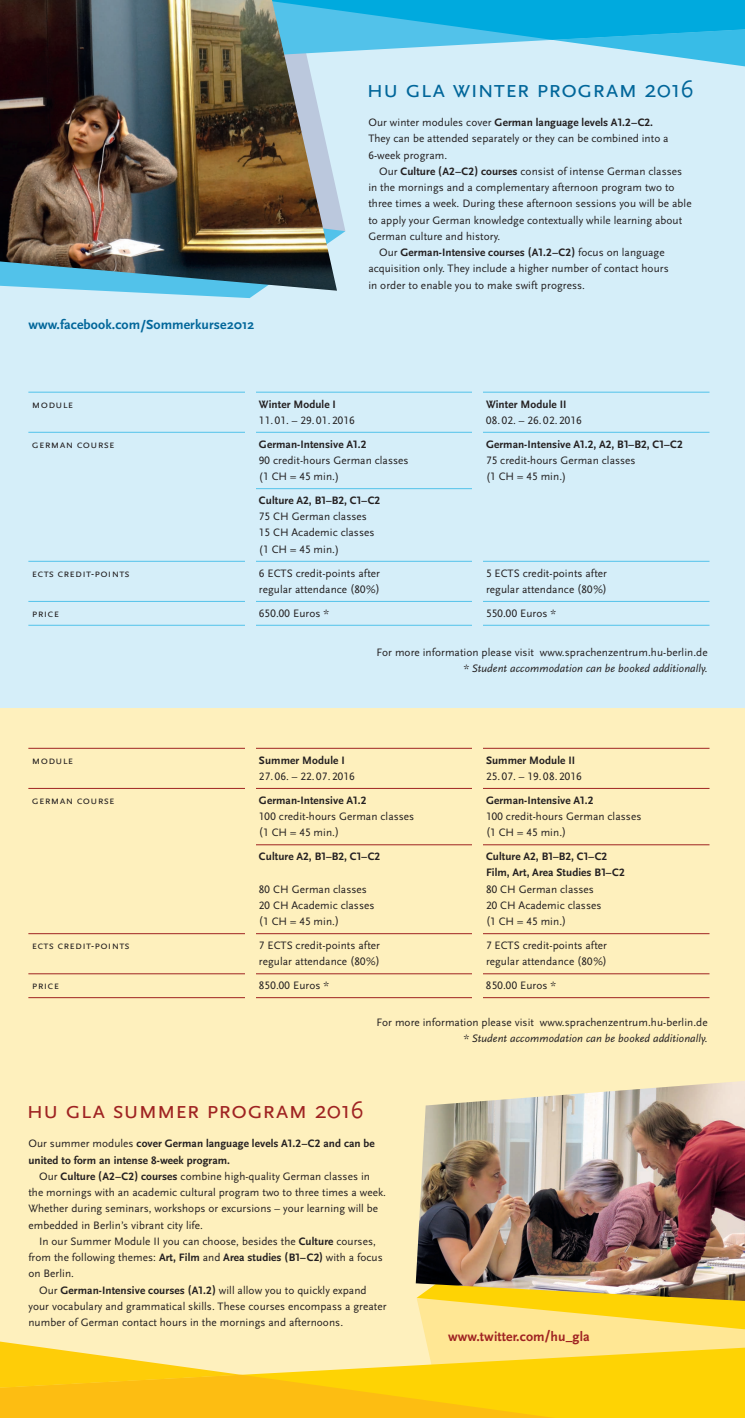
<style>
.page{position:relative;width:745px;height:1418px;background:#fff}
.page>*{position:absolute;margin:0;border:0;box-sizing:border-box;transform-origin:0 0}
.t1{font:25px "Scala Sans Pro";letter-spacing:-.01em;color:#01669a}
.t2{font:25px "Scala Sans Pro";letter-spacing:-.015em;color:#9f2322}
.t3{font:700 13.75px "Scala Sans Pro";letter-spacing:.005em;color:#01669a}
.t4{font:700 13.75px "Scala Sans Pro";letter-spacing:.005em;color:#9f2322}
.t5{font:11.25px/16.2px "Scala Sans Pro";letter-spacing:.005em;color:#231f20}
.t6{font:700 11.25px/16.2px "Scala Sans Pro";letter-spacing:.005em;color:#231f20}
.t7{font:italic 11.25px "Scala Sans Pro";letter-spacing:.005em;color:#231f20}
.t8{font:11.25px "Scala Sans Pro";letter-spacing:.025em;color:#231f20}
.s1{font-weight:700}
.s2{font-weight:400}
</style>
<div class="page">
<div style="left:0;top:0;width:744px;height:709px;background:#d5eef9"></div>
<div style="left:0;top:708px;width:744px;height:709px;background:#fef0bd"></div>
<svg style="left:107px;top:194px;width:238px;height:104px"></svg>
<hr style="left:28px;top:392px;width:227px;height:1px;background:#52c2ea">
<hr style="left:255px;top:392px;width:227px;height:1px;background:#52c2ea">
<hr style="left:482px;top:392px;width:227px;height:1px;background:#52c2ea">
<hr style="left:28px;top:432px;width:227px;height:1px;background:#52c2ea">
<hr style="left:255px;top:432px;width:227px;height:1px;background:#52c2ea">
<hr style="left:255px;top:488px;width:227px;height:1px;background:#52c2ea">
<hr style="left:28px;top:561px;width:227px;height:1px;background:#52c2ea">
<hr style="left:255px;top:561px;width:227px;height:1px;background:#52c2ea">
<hr style="left:482px;top:561px;width:227px;height:1px;background:#52c2ea">
<hr style="left:28px;top:601px;width:227px;height:1px;background:#52c2ea">
<hr style="left:255px;top:601px;width:227px;height:1px;background:#52c2ea">
<hr style="left:482px;top:601px;width:227px;height:1px;background:#52c2ea">
<hr style="left:28px;top:625px;width:227px;height:1px;background:#52c2ea">
<hr style="left:255px;top:625px;width:227px;height:1px;background:#52c2ea">
<hr style="left:482px;top:625px;width:227px;height:1px;background:#52c2ea">
<hr style="left:482px;top:432px;width:227px;height:1px;background:#52c2ea">
<div style="left:244px;top:375px;width:11px;height:278px;background:#d5eef9"></div>
<div style="left:471px;top:377px;width:11px;height:278px;background:#d5eef9"></div>
<hr style="left:28px;top:933px;width:227px;height:1px;background:#9f2322">
<hr style="left:255px;top:933px;width:227px;height:1px;background:#9f2322">
<hr style="left:482px;top:933px;width:227px;height:1px;background:#9f2322">
<hr style="left:28px;top:973px;width:227px;height:1px;background:#9f2322">
<hr style="left:255px;top:973px;width:227px;height:1px;background:#9f2322">
<hr style="left:482px;top:973px;width:227px;height:1px;background:#9f2322">
<hr style="left:28px;top:997px;width:227px;height:1px;background:#9f2322">
<hr style="left:255px;top:997px;width:227px;height:1px;background:#9f2322">
<hr style="left:482px;top:997px;width:227px;height:1px;background:#9f2322">
<hr style="left:255px;top:844px;width:227px;height:1px;background:#9f2322">
<hr style="left:482px;top:844px;width:227px;height:1px;background:#9f2322">
<hr style="left:28px;top:748px;width:227px;height:1px;background:#9f2322">
<hr style="left:255px;top:748px;width:227px;height:1px;background:#9f2322">
<hr style="left:482px;top:748px;width:227px;height:1px;background:#9f2322">
<hr style="left:255px;top:788px;width:227px;height:1px;background:#9f2322">
<hr style="left:482px;top:788px;width:227px;height:1px;background:#9f2322">
<hr style="left:28px;top:788px;width:227px;height:1px;background:#9f2322">
<div style="left:244px;top:729px;width:11px;height:278px;background:#fef0bd"></div>
<div style="left:471px;top:732px;width:11px;height:278px;background:#fef0bd"></div>
<svg style="left:337px;top:0;width:407px;height:66px"></svg>
<img style="left:0;top:0;width:337px;height:291px">
<div style="left:423px;top:1329px;width:321px;height:18px;background:#ffe794"></div>
<svg style="left:417px;top:1300px;width:327px;height:29px;background:#fedd50"></svg>
<img style="left:415px;top:1081px;width:329px;height:219px">
<svg style="left:554px;top:1347px;width:190px;height:70px;background:#fed410"></svg>
<svg style="left:0;top:1341px;width:554px;height:76px"></svg>
<h1 class="t1" style="left:366px;top:74px;width:328px">hu gla winter program 2016</h1>
<p class="t3" style="left:28px;top:316px;width:227px">www.facebook.com/Sommerkurse 2012</p>
<p class="t5" style="left:368px;top:114px;width:301px">Our winter modules cover <span class="s1">German language levels A1.2 – C2.<br></span>They can be attended separately or they can be combined into a<br>6-week program.</p>
<p class="t5" style="left:379px;top:163px;width:304px">Our <span class="s1">Culture ( A2 – C2 ) courses</span> consist of intense German classes</p>
<p class="t5" style="left:368px;top:179px;width:307px">in the mornings and a complementary afternoon program two to</p>
<p class="t5" style="left:368px;top:196px;width:324px">three times a week. During these afternoon sessions you will be able</p>
<p class="t5" style="left:368px;top:212px;width:315px">to apply your German knowledge contextually while learning about</p>
<p class="t5" style="left:368px;top:228px;width:133px">German culture and history.</p>
<p class="t6" style="left:379px;top:244px;width:287px"><span class="s2">Our</span> German-Intensive courses ( A1.2 – C2 ) <span class="s2">focus on language</span></p>
<p class="t5" style="left:368px;top:261px;width:302px">acquisition only. They include a higher number of contact hours</p>
<p class="t5" style="left:368px;top:277px;width:218px">in order to enable you to make swift progress.</p>
<p class="t5" style="left:32px;top:396px;width:43px">module</p>
<p class="t6" style="left:259px;top:396px;width:78px">Winter Module I</p>
<p class="t5" style="left:259px;top:412px;width:97px">11. 01. – 29. 01. 2016</p>
<p class="t6" style="left:485px;top:396px;width:82px">Winter Module II</p>
<p class="t5" style="left:485px;top:412px;width:97px">08. 02. – 26. 02. 2016</p>
<p class="t8" style="left:32px;top:437px;width:84px">german course</p>
<p class="t6" style="left:259px;top:436px;width:109px">German-Intensive A1.2</p>
<p class="t5" style="left:259px;top:452px;width:151px">90 credit-hours German classes (1 CH = 45 min.)</p>
<p class="t6" style="left:259px;top:492px;width:123px">Culture A2, B1–B2, C1– C2</p>
<p class="t5" style="left:259px;top:508px;width:117px">75 CH German classes<br>15 CH Academic classes (1 CH = 45 min.)</p>
<p class="t6" style="left:485px;top:436px;width:198px">German-Intensive A1.2, A2, B1–B2, C1– C2</p>
<p class="t5" style="left:485px;top:452px;width:151px">75 credit-hours German classes (1 CH = 45 min.)</p>
<p class="t8" style="left:32px;top:566px;width:99px">ects credit-points</p>
<p class="t5" style="left:259px;top:565px;width:122px">6 ECTS credit-points after regular attendance (80 %)</p>
<p class="t5" style="left:485px;top:565px;width:122px">5 ECTS credit-points after regular attendance (80 %)</p>
<p class="t5" style="left:32px;top:605px;width:29px">price</p>
<p class="t5" style="left:259px;top:605px;width:72px">650.00 Euros *</p>
<p class="t5" style="left:485px;top:605px;width:72px">550.00 Euros *</p>
<p class="t5" style="left:376px;top:644px;width:332px">For more information please visit www.sprachenzentrum.hu-berlin.de</p>
<p class="t7" style="left:463px;top:662px;width:246px">* Student accommodation can be booked additionally.</p>
<p class="t5" style="left:32px;top:752px;width:43px">module</p>
<p class="t6" style="left:259px;top:752px;width:87px">Summer Module I</p>
<p class="t5" style="left:259px;top:768px;width:97px">27. 06. – 22. 07. 2016</p>
<p class="t8" style="left:32px;top:793px;width:84px">german course</p>
<p class="t6" style="left:259px;top:792px;width:109px">German-Intensive A1.2</p>
<p class="t5" style="left:259px;top:808px;width:157px">100 credit-hours German classes (1 CH = 45 min.)</p>
<p class="t6" style="left:259px;top:848px;width:123px">Culture A2, B1–B2, C1– C2</p>
<p class="t5" style="left:259px;top:880px;width:117px">80 CH German classes<br>20 CH Academic classes (1 CH = 45 min.)</p>
<p class="t6" style="left:485px;top:752px;width:91px">Summer Module II</p>
<p class="t5" style="left:485px;top:768px;width:97px">25. 07. – 19. 08. 2016</p>
<p class="t6" style="left:485px;top:792px;width:109px">German-Intensive A1.2</p>
<p class="t5" style="left:485px;top:808px;width:157px">100 credit-hours German classes (1 CH = 45 min.)</p>
<p class="t6" style="left:485px;top:848px;width:140px">Culture A2, B1–B2, C1– C2<br>Film, Art, Area Studies B1– C2</p>
<p class="t5" style="left:485px;top:880px;width:117px">80 CH German classes<br>20 CH Academic classes (1 CH = 45 min.)</p>
<p class="t8" style="left:32px;top:938px;width:99px">ects credit-points</p>
<p class="t5" style="left:259px;top:937px;width:122px">7 ECTS credit-points after regular attendance (80 %)</p>
<p class="t5" style="left:485px;top:937px;width:122px">7 ECTS credit-points after regular attendance (80 %)</p>
<p class="t5" style="left:32px;top:977px;width:29px">price</p>
<p class="t5" style="left:259px;top:977px;width:72px">850.00 Euros *</p>
<p class="t5" style="left:485px;top:977px;width:72px">850.00 Euros *</p>
<p class="t5" style="left:376px;top:1013px;width:332px">For more information please visit www.sprachenzentrum.hu-berlin.de</p>
<p class="t7" style="left:463px;top:1031px;width:246px">* Student accommodation can be booked additionally.</p>
<h1 class="t2" style="left:27px;top:1095px;width:338px">hu gla summer program 2016</h1>
<p class="t6" style="left:28px;top:1135px;width:348px"><span class="s2">Our summer modules</span> cover German language levels A1.2 – C2 and can be united to form an intense 8-week program.</p>
<p class="t5" style="left:28px;top:1168px;width:359px;text-indent:11px">Our <span class="s1">Culture ( A2 – C2 ) courses</span> combine high-quality German classes in the mornings with an academic cultural program two to three times a week.<br>Whether during seminars, workshops or excursions – your learning will be embedded in Berlin’s vibrant city life.</p>
<p class="t5" style="left:28px;top:1233px;width:355px;text-indent:11px">In our Summer Module II you can choose, besides the <span class="s1">Culture</span> courses, from the following themes: <span class="s1">Art, Film</span> and <span class="s1">Area studies ( B1– C2)</span> with a focus on Berlin.</p>
<p class="t5" style="left:28px;top:1281px;width:359px;text-indent:11px">Our <span class="s1">German-Intensive courses ( A1.2 )</span> will allow you to quickly expand your vocabulary and grammatical skills. These courses encompass a greater number of German contact hours in the mornings and afternoons.</p>
<p class="t4" style="left:448px;top:1328px;width:143px">www.twitter.com/hu_gla</p>
</div>
